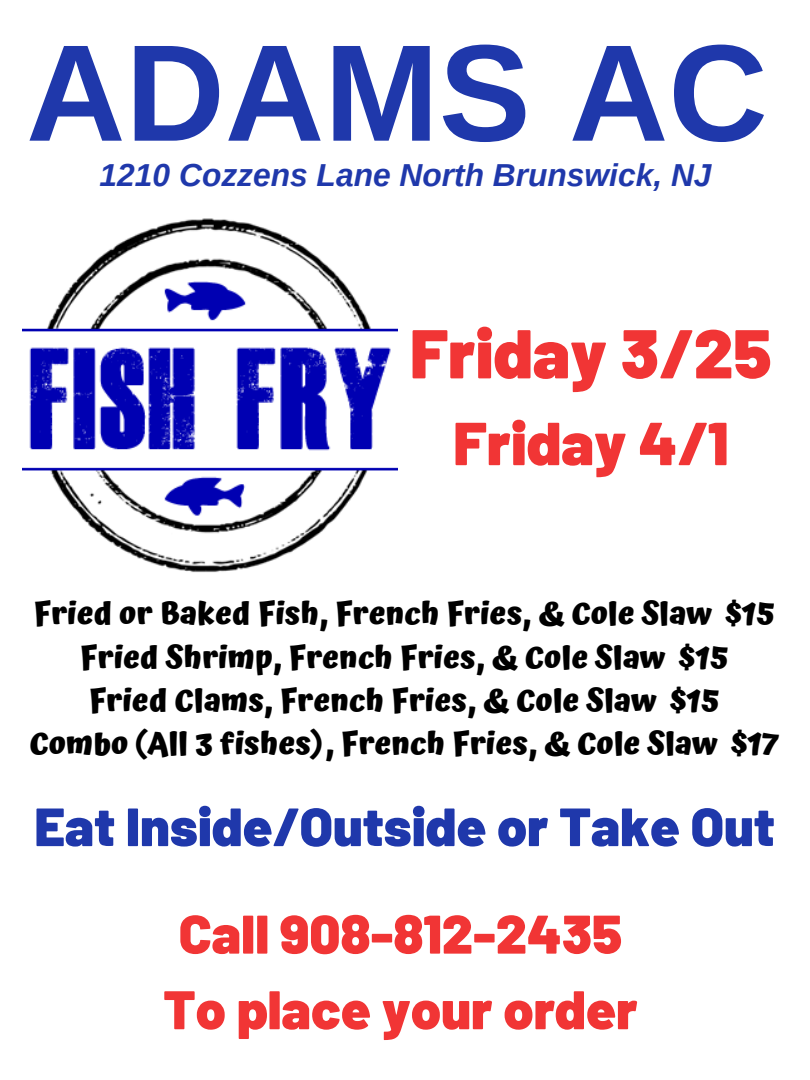
<style>
.page{position:relative;width:810px;height:1080px;background:#fff}
.page>*{position:absolute;margin:0;border:0;box-sizing:border-box;transform-origin:0 0}
.t1{font:700 137.62px "Arimo";color:#1f38ab}
.t2{font:900 68.88px "Barlow";color:#f13535}
.t3{font:900 60.56px "Barlow";color:#f13535}
.t4{font:900 54.31px "Barlow";color:#f13535}
.t5{font:900 53.75px "Barlow";color:#1f38ab}
.t6{font:italic 700 31.75px "Arimo";color:#1f38ab}
.t7{font:700 31.25px "Atma";color:#000}
</style>
<div class="page">
<img style="left:22px;top:218px;width:375px;height:355px">
<p class="t1" style="left:26px;top:16px;width:743px">ADAMS AC</p>
<p class="t6" style="left:100px;top:158px;width:614px">1210 Cozzens Lane North Brunswick, NJ</p>
<p class="t2" style="left:410px;top:310px;width:363px">Friday 3/25</p>
<p class="t3" style="left:453px;top:405px;width:277px">Friday 4/1</p>
<p class="t7" style="left:33px;top:595px;width:744px">Fried or Baked Fish, French Fries, &amp; Cole Slaw $15</p>
<p class="t7" style="left:80px;top:639px;width:651px">Fried Shrimp, French Fries, &amp; Cole Slaw $15</p>
<p class="t7" style="left:89px;top:682px;width:633px">Fried Clams, French Fries, &amp; Cole Slaw $15</p>
<p class="t7" style="left:30px;top:725px;width:751px">Combo (All 3 fishes), French Fries, &amp; Cole Slaw $17</p>
<p class="t5" style="left:34px;top:792px;width:742px">Eat Inside/Outside or Take Out</p>
<p class="t4" style="left:179px;top:899px;width:445px">Call 908-812-2435</p>
<p class="t4" style="left:163px;top:975px;width:476px">To place your order</p>
</div>
